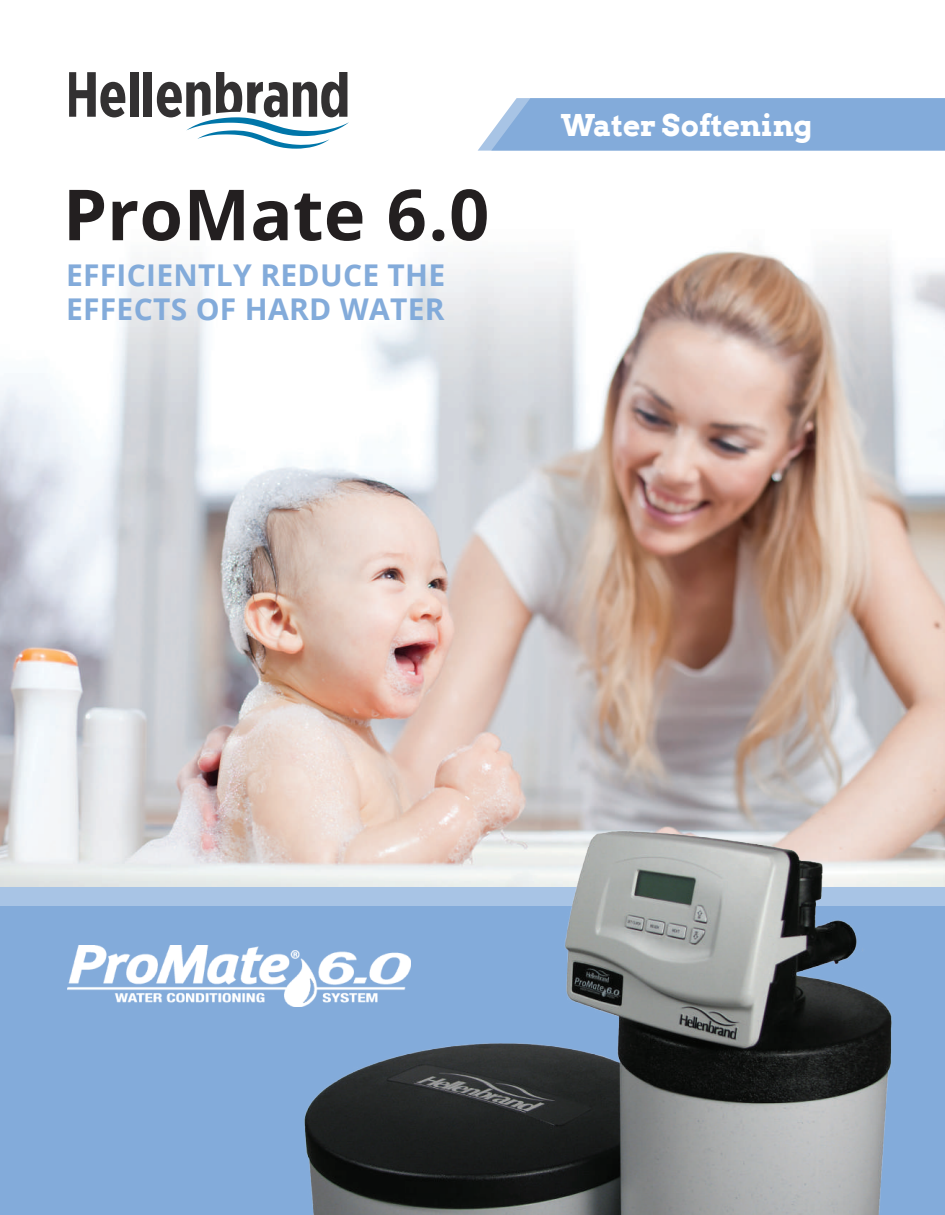
<style>
.page{position:relative;width:945px;height:1215px;background:#fff}
.page>*{position:absolute;margin:0;border:0;box-sizing:border-box;transform-origin:0 0}
.t1{font:700 70.5px "Open Sans";letter-spacing:.005em;color:#231f20}
.t2{font:700 30px/33.8px "Open Sans";letter-spacing:.01em;color:#83abda}
.t3{font:700 30px "Arvo";letter-spacing:-.005em;color:#fff}
</style>
<div class="page">
<img style="left:0;top:251px;width:945px;height:636px">
<svg style="left:478px;top:98px;width:467px;height:53px;background:#8aafdc"></svg>
<div style="left:0;top:887px;width:945px;height:315px;background:#a8c4e5"></div>
<div style="left:0;top:906px;width:945px;height:309px;background:#83abda"></div>
<img style="left:298px;top:772px;width:599px;height:443px">
<img style="left:68px;top:946px;width:343px;height:61px">
<svg style="left:69px;top:72px;width:56px;height:45px"></svg>
<div style="left:130px;top:72px;width:8px;height:45px;background:#333132"></div>
<div style="left:144px;top:72px;width:8px;height:45px;background:#333132"></div>
<svg style="left:157px;top:72px;width:192px;height:77px"></svg>
<h1 class="t1" style="left:63px;top:165px;width:428px">ProMate 6.0</h1>
<p class="t2" style="left:66px;top:257px;width:381px">EFFICIENTLY REDUCE THE<br>EFFECTS OF HARD WATER</p>
<p class="t3" style="left:561px;top:106px;width:253px">Water Softening</p>
</div>
